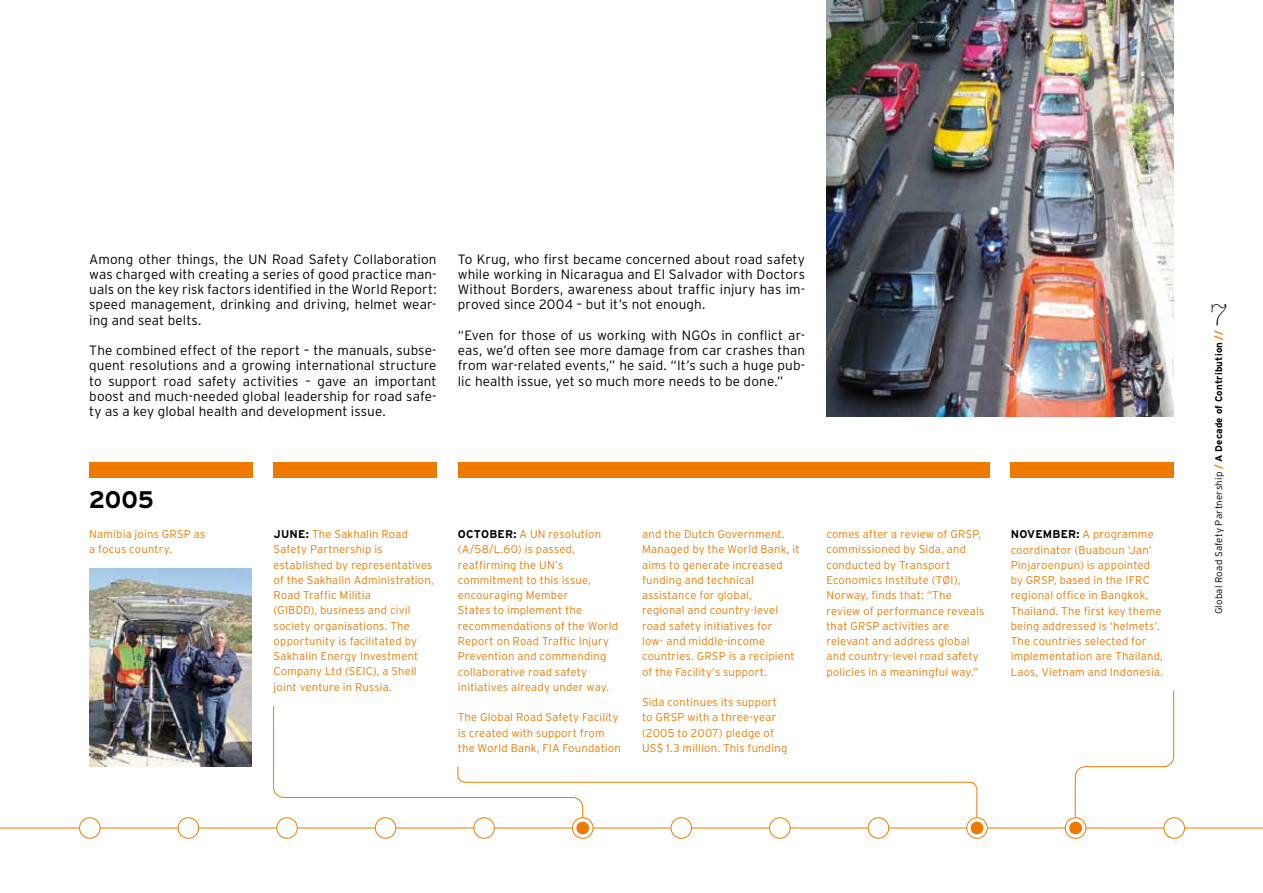
<style>
.page{position:relative;width:1263px;height:893px;background:#fff}
.page>*{position:absolute;margin:0;border:0;box-sizing:border-box;transform-origin:0 0}
.t1{font:30px "American Typewriter Light A";color:#000}
.t2{font:700 24px "Interstate";color:#000}
.t3{font:300 13.5px/15.3px "Interstate";letter-spacing:.01em;color:#000;text-align:justify}
.t4{font:300 11.25px/15.3px "Interstate";letter-spacing:.015em;color:#ee7b00}
.t5{font:300 9.75px "Interstate";color:#000}
.s1{font-weight:700;color:#000}
.s2{font-weight:700;color:#ee7b00}
.s3{font-weight:700}
</style>
<div class="page">
<svg style="left:273px;top:706px;width:705px;height:122px"></svg>
<svg style="left:1074px;top:690px;width:100px;height:138px"></svg>
<div style="left:89px;top:462px;width:163px;height:15px;background:#ee7b00"></div>
<div style="left:274px;top:462px;width:163px;height:15px;background:#ee7b00"></div>
<div style="left:458px;top:462px;width:531px;height:15px;background:#ee7b00"></div>
<div style="left:1011px;top:462px;width:163px;height:15px;background:#ee7b00"></div>
<hr style="left:0;top:828px;width:1263px;height:1px;background:#ee7b00">
<div style="left:80px;top:818px;width:20px;height:20px;background:#fff;border-radius:50%"></div>
<div style="left:79px;top:817px;width:21px;height:22px;border:1px solid #ee7b00;border-radius:50%"></div>
<div style="left:277px;top:818px;width:20px;height:20px;background:#fff;border-radius:50%"></div>
<div style="left:276px;top:817px;width:22px;height:22px;border:1px solid #ee7b00;border-radius:50%"></div>
<div style="left:178px;top:818px;width:21px;height:20px;background:#fff;border-radius:50%"></div>
<div style="left:178px;top:817px;width:21px;height:22px;border:1px solid #ee7b00;border-radius:50%"></div>
<svg style="left:572px;top:818px;width:21px;height:20px"></svg>
<div style="left:572px;top:817px;width:21px;height:22px;border:1px solid #ee7b00;border-radius:50%"></div>
<div style="left:770px;top:818px;width:20px;height:20px;background:#fff;border-radius:50%"></div>
<div style="left:769px;top:817px;width:21px;height:22px;border:1px solid #ee7b00;border-radius:50%"></div>
<svg style="left:1065px;top:818px;width:21px;height:20px"></svg>
<div style="left:1065px;top:817px;width:21px;height:22px;border:1px solid #ee7b00;border-radius:50%"></div>
<div style="left:375px;top:818px;width:21px;height:20px;background:#fff;border-radius:50%"></div>
<div style="left:375px;top:817px;width:21px;height:22px;border:1px solid #ee7b00;border-radius:50%"></div>
<div style="left:474px;top:818px;width:20px;height:20px;background:#fff;border-radius:50%"></div>
<div style="left:473px;top:817px;width:22px;height:22px;border:1px solid #ee7b00;border-radius:50%"></div>
<div style="left:671px;top:818px;width:20px;height:20px;background:#fff;border-radius:50%"></div>
<div style="left:671px;top:817px;width:21px;height:22px;border:1px solid #ee7b00;border-radius:50%"></div>
<div style="left:868px;top:818px;width:21px;height:20px;background:#fff;border-radius:50%"></div>
<div style="left:868px;top:817px;width:21px;height:22px;border:1px solid #ee7b00;border-radius:50%"></div>
<svg style="left:967px;top:818px;width:20px;height:20px"></svg>
<div style="left:966px;top:817px;width:22px;height:22px;border:1px solid #ee7b00;border-radius:50%"></div>
<div style="left:1164px;top:818px;width:20px;height:20px;background:#fff;border-radius:50%"></div>
<div style="left:1163px;top:817px;width:22px;height:22px;border:1px solid #ee7b00;border-radius:50%"></div>
<div style="left:576px;top:822px;width:13px;height:12px;background:#ee7b00;border-radius:50%"></div>
<div style="left:971px;top:822px;width:12px;height:12px;background:#ee7b00;border-radius:50%"></div>
<div style="left:1069px;top:822px;width:13px;height:12px;background:#ee7b00;border-radius:50%"></div>
<img style="left:826px;top:0;width:348px;height:416px">
<img style="left:90px;top:569px;width:161px;height:197px">
<p class="t3" style="left:89px;top:251px;width:349px">Among other things, the UN Road Safety Collaboration was charged with creating a series of good practice man&shy;uals on the key risk factors identified in the World Report: speed management, drinking and driving, helmet wear&shy;ing and seat belts.</p>
<p class="t3" style="left:89px;top:343px;width:349px">The combined effect of the report – the manuals, subse&shy;quent resolutions and a growing international structure to support road safety activities – gave an important boost and much-needed global leadership for road safe&shy;ty as a key global health and development issue.</p>
<p class="t3" style="left:458px;top:251px;width:349px">To Krug, who first became concerned about road safety while working in N icaragua and El Salvador with Doctors Without Borders, awareness about traffic injury has im&shy;proved since 2004 – but it’s not enough.</p>
<p class="t3" style="left:458px;top:327px;width:234px">“Even for those of us working with NGO</p>
<p class="t3" style="left:458px;top:327px;width:349px;text-indent:252px">s in conflict ar&shy;eas, we’d often see more damage from car crashes than from war-related events,” he said. “It’s such a huge pub&shy;lic health issue, yet so much more needs to be done.”</p>
<h2 class="t2" style="left:89px;top:486px;width:66px">2005</h2>
<p class="t4" style="left:89px;top:526px;width:81px">Namibia joins GRSP</p>
<p class="t4" style="left:194px;top:526px;width:13px">as</p>
<p class="t4" style="left:89px;top:542px;width:84px">a focus country.</p>
<p class="t4" style="left:274px;top:526px;width:162px"><span class="s1">JU NE:</span> The Sakhalin Road<br>Safety Partnership is established by representatives of the Sakhalin Administration,<br>Road Traffic Militia<br>(GIBDD</p>
<p class="t4" style="left:274px;top:603px;width:146px;text-indent:37px">), business and civil society organisations. The opportunity is facilitated by<br>Sakhalin Energy I nvestment<br>Company Ltd (SEI C), a Shell joint venture in Russia.</p>
<p class="t4" style="left:458px;top:526px;width:162px"><span class="s1">OCTOBER:</span> A UN resolution (A/58/L.60) is passed, reaffirming the UN ’s commitment to this issue, encouraging Member<br>States to implement the recommendations of the World<br>Report on Road Traffic I njury<br>Prevention and commending collaborative road safety initiatives already under way.</p>
<p class="t4" style="left:458px;top:709px;width:162px">The Global Road Safety Facility is created with support from the World Bank, FIA</p>
<p class="t4" style="left:562px;top:740px;width:60px">Foundation</p>
<p class="t4" style="left:642px;top:526px;width:159px">and the Dutch Government.<br>Managed by the World Bank, it aims to generate increased funding and technical assistance for global,<br>regional and country-level road safety initiatives for<br>low- and middle-income countries. GRSP</p>
<p class="t4" style="left:642px;top:648px;width:154px;text-indent:87px">is a recipient of the Facility’s support.</p>
<p class="t4" style="left:642px;top:694px;width:136px">Sida continues its support to GRSP</p>
<p class="t4" style="left:642px;top:710px;width:147px;text-indent:45px">with a three-year (2005 to 2007) pledge of<br>US$ 1.3 million. This funding</p>
<p class="t4" style="left:826px;top:526px;width:132px">comes after a review of GRSP</p>
<p class="t4" style="left:979px;top:526px;width:4px">,</p>
<p class="t4" style="left:826px;top:542px;width:159px">commissioned by Sida, and conducted by Transport<br>Economics I nstitute (TØI),<br>Norway, finds that: “The review of performance reveals that GRSP</p>
<p class="t4" style="left:826px;top:618px;width:154px;text-indent:56px">activities are relevant and address global and country-level road safety policies in a meaningful way.”</p>
<p class="t4" style="left:1011px;top:526px;width:145px"><span class="s1">NOVEM BER:</span> A programme coordinator (Buaboun ‘Jan’<br>Pinjaroenpun) is appointed by GRSP</p>
<p class="t4" style="left:1011px;top:572px;width:154px;text-indent:43px">, based in the IFRC regional office in Bangkok,<br>Thailand. The first key theme being addressed is ‘helmets’.<br>The countries selected for implementation are Thailand,<br>Laos, Vietnam and I ndonesia.</p>
<h1 class="t1" style="left:1209px;top:298px;width:21px">7</h1>
<p class="t5" style="left:1213px;top:614px;width:285px;rotate:-90deg">Global Road Safety Partnership <span class="s2">/</span> <span class="s3">A DECADE OF CONTRIBUTION</span> <span class="s2">//</span></p>
</div>
